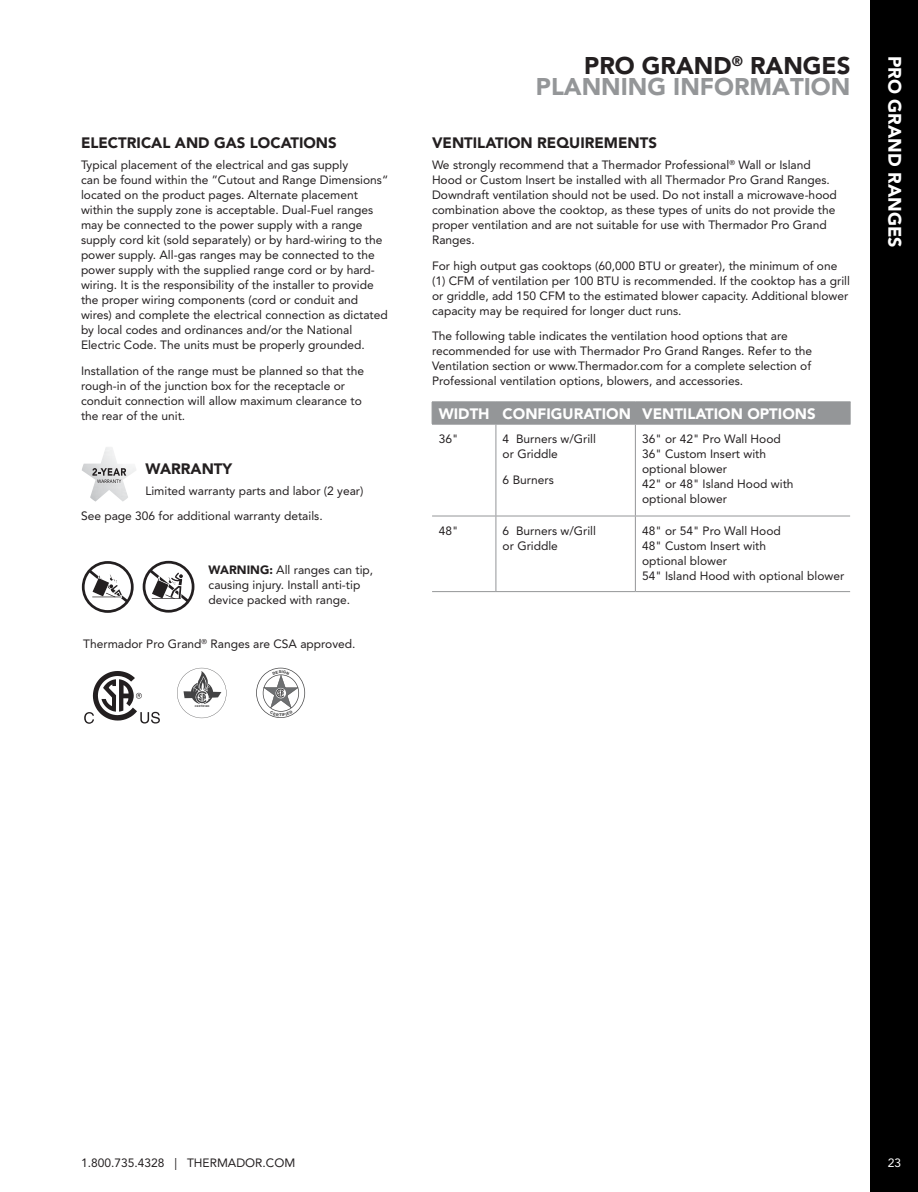
<style>
.page{position:relative;width:918px;height:1192px;background:#fff}
.page>*{position:absolute;margin:0;border:0;box-sizing:border-box;transform-origin:0 0}
.t1{font:900 24px/21px "Avenir LT Std";color:#949698;text-align:right}
.t2{font:900 18px "Avenir LT Std";color:#fff}
.t3{font:900 15px "Avenir LT Std";color:#231f20}
.t4{font:900 15px "Avenir LT Std";color:#fff}
.t5{font:12px/15px "Avenir LT Std";color:#231f20}
.t6{font:12px "Avenir LT Std";color:#fff}
.t7{font:2.7px "Arial Bld";letter-spacing:.02em;color:#434344}
.s1{font-weight:900}
.s2{color:#231f20}
</style>
<div class="page">
<div style="left:870px;top:0;width:48px;height:1192px;background:#000"></div>
<svg style="left:432px;top:425px;width:418px;height:166px"></svg>
<div style="left:432px;top:402px;width:419px;height:22px;background:#949698"></div>
<hr style="left:432px;top:424px;width:64px;height:1px;background:#949698">
<hr style="left:635px;top:424px;width:216px;height:1px;background:#949698">
<hr style="left:432px;top:516px;width:64px;height:1px;background:#949698">
<hr style="left:496px;top:516px;width:139px;height:1px;background:#949698">
<hr style="left:496px;top:516px;width:1px;height:75px;background:#949698">
<hr style="left:635px;top:516px;width:215px;height:1px;background:#949698">
<hr style="left:635px;top:516px;width:1px;height:75px;background:#949698">
<hr style="left:432px;top:591px;width:64px;height:1px;background:#949698">
<hr style="left:496px;top:591px;width:139px;height:1px;background:#949698">
<hr style="left:635px;top:591px;width:215px;height:1px;background:#949698">
<hr style="left:496px;top:424px;width:139px;height:1px;background:#949698">
<hr style="left:496px;top:425px;width:1px;height:91px;background:#949698">
<hr style="left:635px;top:425px;width:1px;height:91px;background:#949698">
<svg style="left:82px;top:561px;width:52px;height:52px"></svg>
<svg style="left:143px;top:561px;width:51px;height:52px"></svg>
<img style="left:82px;top:447px;width:54px;height:55px">
<svg style="left:92px;top:468px;width:34px;height:15px"></svg>
<svg style="left:177px;top:668px;width:49px;height:50px"></svg>
<svg style="left:84px;top:671px;width:76px;height:53px"></svg>
<svg style="left:256px;top:668px;width:49px;height:50px"></svg>
<p class="t3" style="left:81px;top:134px;width:257px">ELECTRICAL AND GAS LOCATIONS</p>
<p class="t5" style="left:81px;top:157px;width:309px">Typical placement of the electrical and gas supply<br>can be found within the ”Cutout and Range Dimensions“ located on the product pages. Alternate placement within the supply zone is acceptable. Dual-Fuel ranges may be connected to the power supply with a range supply cord kit (sold separately) or by hard-wiring to the power supply. All-gas ranges may be connected to the power supply with the supplied range cord or by hard&shy;wiring. It is the responsibility of the installer to provide the proper wiring components (cord or conduit and wires) and complete the electrical connection as dictated by local codes and ordinances and/or the National Electric Code. The units must be properly grounded.</p>
<p class="t5" style="left:81px;top:363px;width:285px">Installation of the range must be planned so that the rough-in of the junction box for the receptacle or conduit connection will allow maximum clearance to the rear of the unit.</p>
<p class="t3" style="left:145px;top:460px;width:88px">WARRANTY</p>
<p class="t5" style="left:81px;top:478px;width:284px;line-height:25.8px;text-indent:64px">Limited warranty parts and labor (2 year)<br>See page 306 for additional warranty details.</p>
<p class="t5" style="left:209px;top:562px;width:166px"><span class="s1">WARNING:</span> All ranges can tip, causing injury. Install anti-tip device packed with range.</p>
<p class="t5" style="left:83px;top:637px;width:274px">Thermador Pro Grand<sup>®</sup> Ranges are CSA approved.</p>
<p class="t7" style="left:195px;top:704px;width:16px">CERTIFIED</p>
<h1 class="t1" style="left:536px;top:55px;width:316px"><span class="s2">PRO GRAND</span><sup>®</sup> <span class="s2">RANGES<br></span>PLANNING INFORMATION</h1>
<p class="t3" style="left:432px;top:134px;width:226px">VENTILATION REQUIREMENTS</p>
<p class="t5" style="left:432px;top:157px;width:406px">We strongly recommend that a Thermador Professional<sup>®</sup> Wall or Island Hood or Custom Insert be installed with all Thermador Pro Grand Ranges.<br>Downdraft ventilation should not be used. Do not install a microwave-hood combination above the cooktop, as these types of units do not provide the proper ventilation and are not suitable for use with Thermador Pro Grand Ranges.</p>
<p class="t5" style="left:432px;top:258px;width:420px">For high output gas cooktops (60,000 BTU or greater), the minimum of one (1) CFM of ventilation per 100 BTU is recommended. If the cooktop has a grill or griddle, add 150 CFM to the estimated blower capacity. Additional blower capacity may be required for longer duct runs.</p>
<p class="t5" style="left:432px;top:329px;width:382px">The following table indicates the ventilation hood options that are recommended for use with Thermador Pro Grand Ranges. Refer to the Ventilation section or www.Thermador.com for a complete selection of Professional ventilation options, blowers, and accessories.</p>
<p class="t4" style="left:439px;top:404px;width:378px">WIDTH CONFIGURATION VENTILATION OPTIONS</p>
<p class="t5" style="left:439px;top:431px;width:21px">36"</p>
<p class="t5" style="left:503px;top:431px;width:95px">4 Burners w/Grill or Griddle</p>
<p class="t5" style="left:503px;top:472px;width:53px">6 Burners</p>
<p class="t5" style="left:642px;top:431px;width:153px">36" or 42" Pro Wall Hood<br>36" Custom Insert with optional blower<br>42" or 48" Island Hood with optional blower</p>
<p class="t5" style="left:439px;top:523px;width:21px">48"</p>
<p class="t5" style="left:503px;top:523px;width:95px">6 Burners w/Grill or Griddle</p>
<p class="t5" style="left:642px;top:523px;width:204px">48" or 54" Pro Wall Hood<br>48" Custom Insert with<br>optional blower<br>54" Island Hood with optional blower</p>
<h2 class="t2" style="left:906px;top:56px;width:193px;rotate:90deg">PRO GRAND RANGES</h2>
<p class="t5" style="left:81px;top:1155px;width:216px">1.800.735.4328 | THERMADOR.COM</p>
<p class="t6" style="left:888px;top:1156px;width:15px">23</p>
</div>
